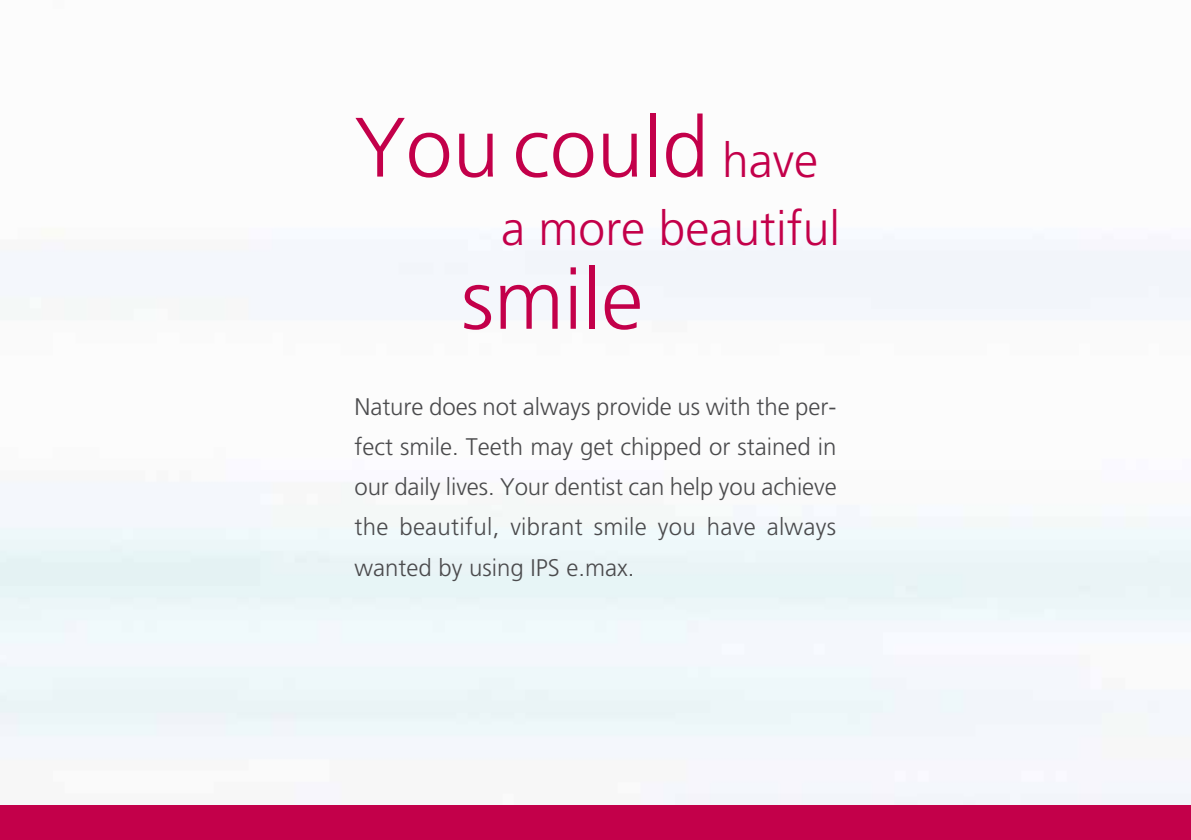
<style>
.page{position:relative;width:1191px;height:840px;background:#fff}
.page>*{position:absolute;margin:0;border:0;box-sizing:border-box;transform-origin:0 0}
.t1{font:300 84px "Frutiger";color:#c3004a}
.t2{font:300 48px "Frutiger";color:#c3004a}
.t3{font:300 24px/40px "Frutiger";letter-spacing:.01em;color:#4b4b4d;text-align:justify}
.s1{font-size:48px}
</style>
<div class="page">
<div style="left:0;top:805px;width:1191px;height:34px;background:#c3004a"></div>
<h1 class="t1" style="left:354px;top:100px;width:465px">You could <span class="s1">have</span></h1>
<h2 class="t2" style="left:501px;top:201px;width:340px">a more beautiful</h2>
<h1 class="t1" style="left:461px;top:252px;width:183px">smile</h1>
<p class="t3" style="left:354px;top:387px;width:484px">Nature does not always provide us with the per&shy;fect smile. Teeth may get chipped or stained in our daily lives. Your dentist can help you achieve the beautiful, vibrant smile you have always wanted by using IPS e.max.</p>
</div>
